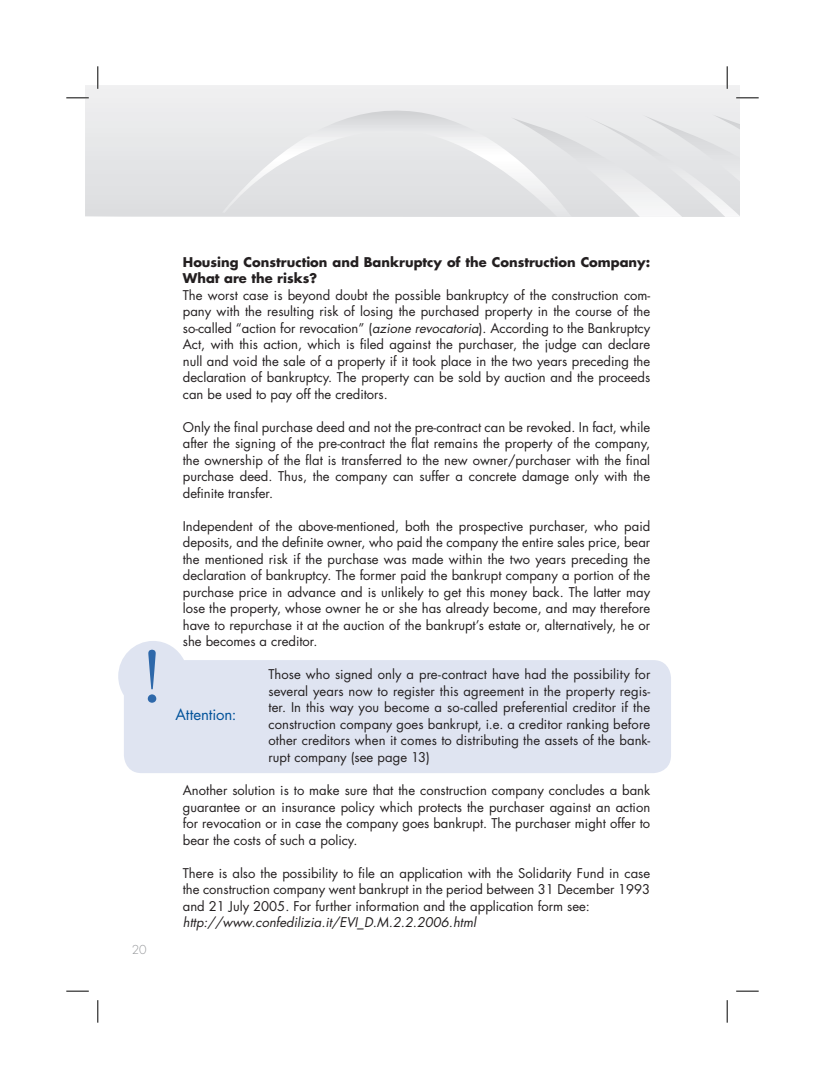
<style>
.page{position:relative;width:825px;height:1089px;background:#fff}
.page>*{position:absolute;margin:0;border:0;box-sizing:border-box;transform-origin:0 0}
.t1{font:15px "Futura";letter-spacing:-.005em;color:#01529a}
.t2{font:13.05px/16.5px "Futura";color:#231f20;text-align:justify}
.t3{font:700 13.05px/16.5px "Futura";color:#231f20}
.t4{font:italic 13.05px "Futura";color:#231f20}
.t5{font:300 12px "Futura";color:#939598}
.s1{font-style:italic}
</style>
<div class="page">
<svg style="left:118px;top:641px;width:553px;height:132px;background:#e3e7f3"></svg>
<svg style="left:148px;top:649px;width:8px;height:53px"></svg>
<svg style="left:85px;top:85px;width:426px;height:132px"></svg>
<svg style="left:222px;top:103px;width:289px;height:114px;background:#e4e5e7"></svg>
<hr style="left:66px;top:97px;width:23px;height:2px;background:#fff">
<hr style="left:97px;top:66px;width:2px;height:23px;background:#fff">
<svg style="left:66px;top:98px;width:23px;height:1px"></svg>
<svg style="left:66px;top:990px;width:23px;height:1px"></svg>
<svg style="left:736px;top:990px;width:23px;height:1px"></svg>
<svg style="left:98px;top:66px;width:1px;height:23px"></svg>
<svg style="left:98px;top:1000px;width:1px;height:22px"></svg>
<svg style="left:511px;top:66px;width:248px;height:151px"></svg>
<svg style="left:727px;top:1000px;width:1px;height:22px"></svg>
<p class="t5" style="left:132px;top:944px;width:16px">20</p>
<p class="t3" style="left:183px;top:255px;width:469px">Housing Construction and Bankruptcy of the Construction Company:<br>What are the risks?</p>
<p class="t2" style="left:183px;top:288px;width:469px">The worst case is beyond doubt the possible bankruptcy of the construction com&shy;pany with the resulting risk of losing the purchased property in the course of the so-called “action for revocation” (<span class="s1">azione revocatoria</span>). According to the Bankruptcy Act, with this action, which is filed against the purchaser, the judge can declare null and void the sale of a property if it took place in the two years preceding the declaration of bankruptcy. The property can be sold by auction and the proceeds can be used to pay off the creditors.</p>
<p class="t2" style="left:183px;top:420px;width:469px">Only the final purchase deed and not the pre-contract can be revoked. In fact, while after the signing of the pre-contract the flat remains the property of the company, the ownership of the flat is transferred to the new owner/purchaser with the final purchase deed. Thus, the company can suffer a concrete damage only with the definite transfer.</p>
<p class="t2" style="left:183px;top:519px;width:469px">Independent of the above-mentioned, both the prospective purchaser, who paid deposits, and the definite owner, who paid the company the entire sales price, bear the mentioned risk if the purchase was made within the two years preceding the declaration of bankruptcy. The former paid the bankrupt company a portion of the purchase price in advance and is unlikely to get this money back. The latter may lose the property, whose owner he or she has already become, and may therefore have to repurchase it at the auction of the bankrupt’s estate or, alternatively, he or she becomes a creditor.</p>
<p class="t2" style="left:268px;top:667px;width:383px">Those who signed only a pre-contract have had the possibility for several years now to register this agreement in the property regis&shy;ter. In this way you become a so-called preferential creditor if the construction company goes bankrupt, i.e. a creditor ranking before other creditors when it comes to distributing the assets of the bank&shy;rupt company (see page 13)</p>
<p class="t2" style="left:183px;top:783px;width:469px">Another solution is to make sure that the construction company concludes a bank guarantee or an insurance policy which protects the purchaser against an action for revocation or in case the company goes bankrupt. The purchaser might offer to bear the costs of such a policy.</p>
<p class="t2" style="left:183px;top:865px;width:469px">There is also the possibility to file an application with the Solidarity Fund in case the construction company went bankrupt in the period between 31 December 1993 and 21 July 2005. For further information and the application form see:</p>
<p class="t4" style="left:183px;top:916px;width:295px">http://www.confedilizia.it/EVI_D.M.2.2.2006.html</p>
<p class="t1" style="left:175px;top:707px;width:63px">Attention:</p>
</div>
